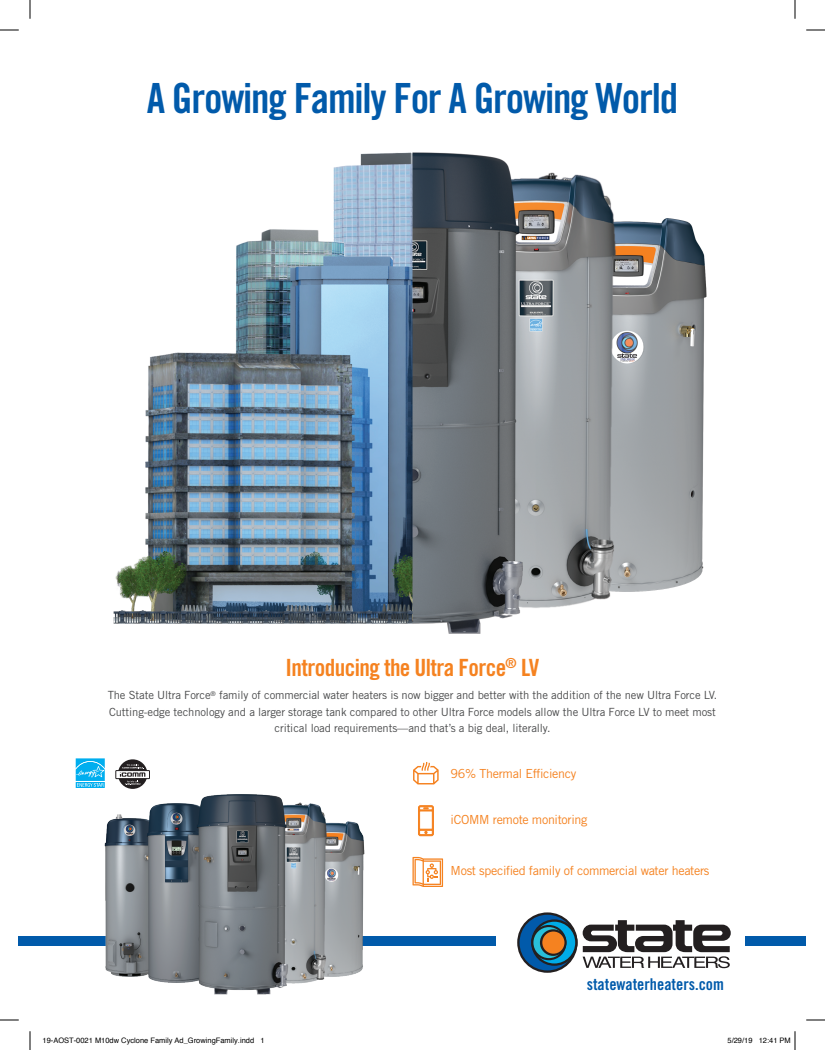
<style>
.page{position:relative;width:825px;height:1050px;background:#fff}
.page>*{position:absolute;margin:0;border:0;box-sizing:border-box;transform-origin:0 0}
.t1{font:41.62px "Trade Gothic LT Std Bd Cn 20";letter-spacing:-.03em;color:#015aaa}
.t2{font:23.75px "Trade Gothic LT Std Bd Cn 20";letter-spacing:-.025em;color:#f58220}
.t3{font:16.25px "Trade Gothic LT Std Bd Cn 20";color:#015aaa}
.t4{font:12.5px "Trade Gothic LT Std";letter-spacing:-.025em;color:#f58220}
.t5{font:11.25px/16.2px "Trade Gothic LT Std";letter-spacing:-.01em;color:#4b4c4d;text-align:center}
.t6{font:7.5px "Helvetica";color:#000}
</style>
<div class="page">
<div style="left:19px;top:936px;width:477px;height:10px;background:#015aaa"></div>
<div style="left:746px;top:936px;width:60px;height:10px;background:#015aaa"></div>
<svg style="left:583px;top:920px;width:148px;height:48px"></svg>
<svg style="left:517px;top:912px;width:61px;height:61px"></svg>
<div style="left:520px;top:915px;width:55px;height:55px;background:#015aaa;border-radius:50%"></div>
<svg style="left:531px;top:919px;width:47px;height:47px"></svg>
<div style="left:533px;top:922px;width:42px;height:41px;background:#00abe7;border-radius:50%"></div>
<svg style="left:531px;top:925px;width:35px;height:35px"></svg>
<svg style="left:533px;top:927px;width:31px;height:31px"></svg>
<svg style="left:540px;top:929px;width:27px;height:27px"></svg>
<div style="left:542px;top:932px;width:22px;height:22px;background:#f58220;border-radius:50%"></div>
<img style="left:113px;top:152px;width:594px;height:482px">
<img style="left:104px;top:779px;width:261px;height:216px">
<svg style="left:413px;top:762px;width:26px;height:22px"></svg>
<svg style="left:75px;top:758px;width:31px;height:31px"></svg>
<svg style="left:118px;top:759px;width:29px;height:30px"></svg>
<div style="left:120px;top:761px;width:26px;height:26px;background:#231f20;border-radius:50%"></div>
<svg style="left:116px;top:771px;width:34px;height:8px"></svg>
<div style="left:115px;top:770px;width:35px;height:9px;border:1px solid #231f20"></div>
<svg style="left:120px;top:764px;width:25px;height:21px"></svg>
<svg style="left:418px;top:805px;width:16px;height:31px"></svg>
<svg style="left:413px;top:857px;width:30px;height:30px"></svg>
<svg style="left:0;top:29px;width:19px;height:2px"></svg>
<svg style="left:806px;top:29px;width:19px;height:2px"></svg>
<svg style="left:0;top:1019px;width:19px;height:2px"></svg>
<svg style="left:806px;top:1019px;width:19px;height:2px"></svg>
<svg style="left:29px;top:0;width:2px;height:19px"></svg>
<svg style="left:29px;top:1031px;width:2px;height:19px"></svg>
<svg style="left:794px;top:0;width:2px;height:19px"></svg>
<svg style="left:794px;top:1031px;width:2px;height:19px"></svg>
<h1 class="t1" style="left:147px;top:73px;width:533px">A Growing Family For A Growing World</h1>
<h2 class="t2" style="left:286px;top:654px;width:255px">Introducing the Ultra Force<sup>®</sup> LV</h2>
<p class="t5" style="left:108px;top:687px;width:611px">The State Ultra Force<sup>®</sup> family of commercial water heaters is now bigger and better with the addition of the new Ultra Force LV.<br>Cutting-edge technology and a larger storage tank compared to other Ultra Force models allow the Ultra Force LV to meet most critical load requirements—and that’s a big deal, literally.</p>
<p class="t4" style="left:451px;top:766px;width:127px">96% Thermal Efficiency</p>
<p class="t4" style="left:451px;top:812px;width:138px">iCOMM remote monitoring</p>
<p class="t4" style="left:451px;top:863px;width:260px">Most specified family of commercial water heaters</p>
<h3 class="t3" style="left:587px;top:975px;width:139px">statewaterheaters.com</h3>
<p class="t6" style="left:42px;top:1034px;width:224px">19-AOST-0021 M10dw Cyclone Family Ad_GrowingFamily.indd 1</p>
<p class="t6" style="left:728px;top:1034px;width:65px">5/29/19 12:41 PM</p>
</div>
